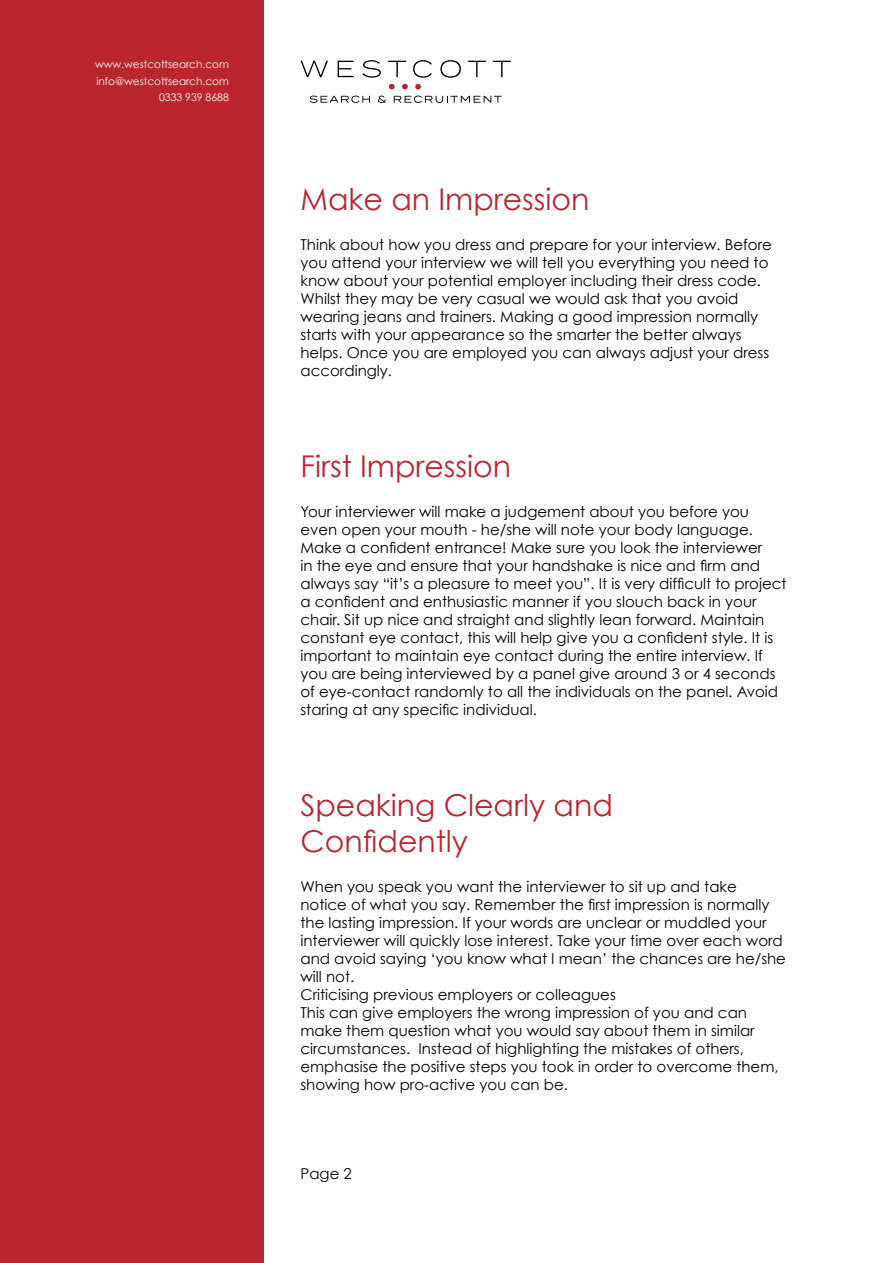
<style>
.page{position:relative;width:893px;height:1263px;background:#fff}
.page>*{position:absolute;margin:0;border:0;box-sizing:border-box;transform-origin:0 0}
.t1{font:30px/36px "Century Gothic";color:#bb252e}
.t2{font:15px/18px "Century Gothic";color:#000}
.t3{font:10.5px/16.8px "Century Gothic";color:#fff;text-align:right}
</style>
<div class="page">
<div style="left:0;top:0;width:264px;height:1263px;background:#bb252e"></div>
<svg style="left:300px;top:61px;width:28px;height:16px"></svg>
<svg style="left:338px;top:61px;width:16px;height:16px"></svg>
<svg style="left:362px;top:60px;width:19px;height:18px"></svg>
<svg style="left:388px;top:61px;width:18px;height:16px"></svg>
<svg style="left:413px;top:60px;width:19px;height:18px"></svg>
<svg style="left:440px;top:60px;width:21px;height:18px"></svg>
<svg style="left:468px;top:61px;width:18px;height:16px"></svg>
<svg style="left:493px;top:61px;width:18px;height:16px"></svg>
<svg style="left:310px;top:96px;width:60px;height:7px"></svg>
<svg style="left:378px;top:96px;width:8px;height:7px"></svg>
<svg style="left:394px;top:96px;width:108px;height:7px"></svg>
<svg style="left:389px;top:84px;width:6px;height:5px"></svg>
<svg style="left:402px;top:84px;width:6px;height:5px"></svg>
<svg style="left:415px;top:84px;width:6px;height:5px"></svg>
<p class="t3" style="left:95px;top:55px;width:135px">www.westcottsearch.com info@westcottsearch.com<br>0333 939 8688</p>
<h1 class="t1" style="left:300px;top:181px;width:291px">Make an Impression</h1>
<p class="t2" style="left:300px;top:235px;width:473px">Think about how you dress and prepare for your interview. Before you attend your interview we will tell you everything you need to know about your potential employer including their dress code.<br>Whilst they may be very casual we would ask that you avoid wearing jeans and trainers. Making a good impression normally starts with your appearance so the smarter the better always helps. Once you are employed you can always adjust your dress accordingly.</p>
<h1 class="t1" style="left:300px;top:448px;width:212px">First Impression</h1>
<p class="t2" style="left:300px;top:502px;width:488px">Your interviewer will make a judgement about you before you even open your mouth - he/she will note your body language.<br>Make a confident entrance! Make sure you look the interviewer<br>in the eye and ensure that your handshake is nice and firm and always say “it’s a pleasure to meet you”. It is very difficult to project a confident and enthusiastic manner if you slouch back in your chair. Sit up nice and straight and slightly lean forward. Maintain constant eye contact, this will help give you a confident style. It is important to maintain eye contact during the entire interview. If you are being interviewed by a panel give around 3 or 4 seconds of eye-contact randomly to all the individuals on the panel. Avoid staring at any specific individual.</p>
<h1 class="t1" style="left:300px;top:787px;width:314px">Speaking Clearly and<br>Confidently</h1>
<p class="t2" style="left:300px;top:877px;width:487px">When you speak you want the interviewer to sit up and take notice of what you say. Remember the first impression is normally the lasting impression. If your words are unclear or muddled your interviewer will quickly lose interest. Take your time over each word and avoid saying ‘you know what I mean’ the chances are he/she will not.<br>Criticising previous employers or colleagues<br>This can give employers the wrong impression of you and can make them question what you would say about them in similar circumstances. Instead of highlighting the mistakes of others, emphasise the positive steps you took in order to overcome them, showing how pro-active you can be.</p>
<p class="t2" style="left:300px;top:1164px;width:53px">Page 2</p>
</div>
